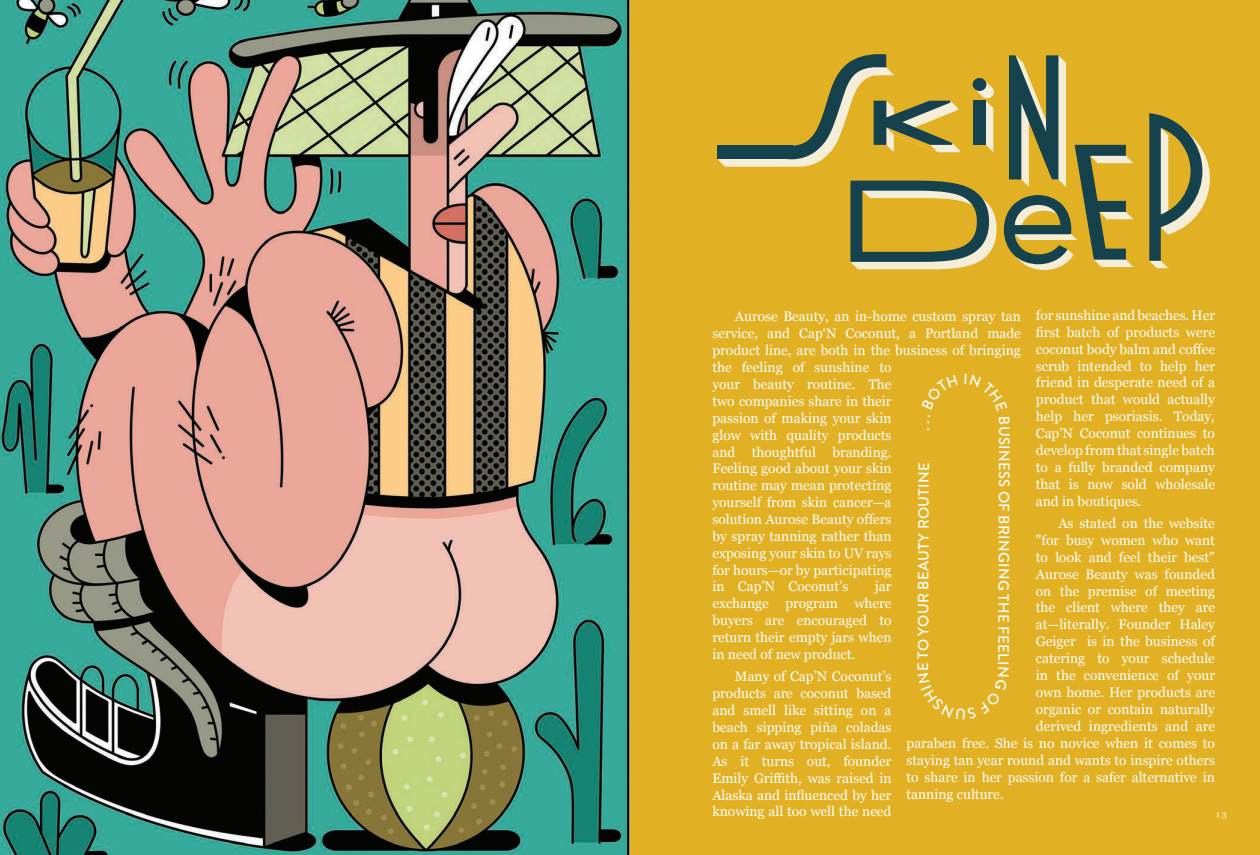
<style>
.page{position:relative;width:1260px;height:855px;background:#fff}
.page>*{position:absolute;margin:0;border:0;box-sizing:border-box;transform-origin:0 0}
.t1{font:500 15px "Brandon Grotesque";letter-spacing:.015em;color:#fff}
.t2{font:13.75px/16.9px "Georgia";color:#fff;text-align:justify}
.t3{font:8.75px "Georgia";color:#f9f7e9}
</style>
<div class="page">
<div style="left:630px;top:0;width:630px;height:855px;background:#e2b023"></div>
<img style="left:0;top:0;width:630px;height:855px">
<svg style="left:850px;top:181px;width:147px;height:88px"></svg>
<svg style="left:1149px;top:113px;width:61px;height:155px"></svg>
<svg style="left:1004px;top:55px;width:129px;height:215px"></svg>
<svg style="left:717px;top:54px;width:276px;height:113px"></svg>
<p class="t2" style="left:1036px;top:306px;width:181px">for sunshine and beaches. Her first batch of products were coconut body balm and coffee scrub intended to help her friend in desperate need of a product that would actually help her psoriasis. Today, Cap’N Coconut continues to develop from that single batch to a fully branded company that is now sold wholesale and in boutiques.</p>
<p class="t2" style="left:1036px;top:514px;width:181px;text-indent:22px">As stated on the website "for busy women who want to look and feel their best" Aurose Beauty was founded on the premise of meeting the client where they are at—literally. Founder Haley Geiger is in the business of catering to your schedule in the convenience of your own home. Her products are organic or contain naturally derived ingredients and are</p>
<p class="t2" style="left:712px;top:307px;width:310px;text-indent:22px">Aurose Beauty, an in-home custom spray tan service, and Cap‘N Coconut, a Portland made product line, are both in the business of bringing</p>
<p class="t2" style="left:712px;top:358px;width:181px">the feeling of sunshine to your beauty routine. The two companies share in their passion of making your skin glow with quality products and thoughtful branding.<br>Feeling good about your skin routine may mean protecting yourself from skin cancer—a solution Aurose Beauty offers by spray tanning rather than exposing your skin to UV rays for hours—or by participating in Cap’N Coconut’s</p>
<p class="t1" style="left:914px;top:431px;width:5px;rotate:-90deg">.</p>
<p class="t1" style="left:1014px;top:426px;width:241px;rotate:90deg">USINESS OF BRINGING THE FEELI</p>
<p class="t1" style="left:913px;top:671px;width:210px;rotate:-90deg">E TO YOUR BEAUTY ROUTINE</p>
<p class="t2" style="left:712px;top:578px;width:181px;text-indent:163px">jar exchange program where buyers are encouraged to return their empty jars when in need of new product.</p>
<p class="t2" style="left:712px;top:668px;width:181px;text-indent:22px">Many of Cap’N Coconut’s products are coconut based and smell like sitting on a beach sipping piña coladas on a far away tropical island.<br>As it turns out, founder Emily Griffith, was raised in Alaska and influenced by her knowing all too well the need</p>
<p class="t2" style="left:907px;top:735px;width:310px">paraben free. She is no novice when it comes to staying tan year round and wants to inspire others to share in her passion for a safer alternative in tanning culture.</p>
<p class="t3" style="left:1216px;top:807px;width:12px">13</p>
</div>
